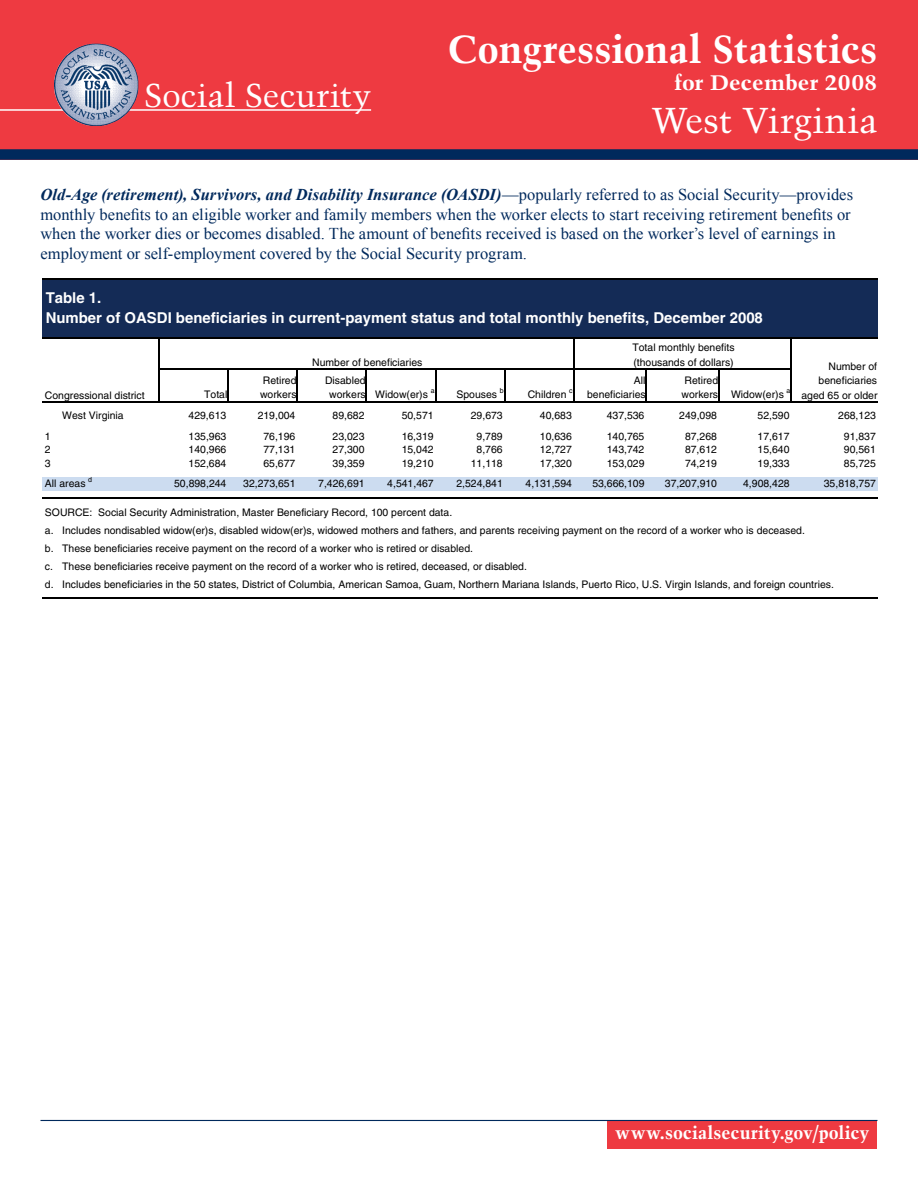
<style>
.page{position:relative;width:918px;height:1188px;background:#fff}
.page>*{position:absolute;margin:0;border:0;box-sizing:border-box;transform-origin:0 0}
.Front_Page_Title{font:700 39px "Trump Mediaeval";color:#fff}
.State_Name{font:36px "Trump Mediaeval";color:#fff}
.Front_Page_SS_Name_w{font:33px "Trump Mediaeval";letter-spacing:-.005em;color:#fff}
.Front_Page_Date{font:700 21px "Trump Mediaeval";color:#fff;scale:1.1 1}
.Front_Page_URL{font:700 18px "Trump Mediaeval";letter-spacing:.005em;color:#fff}
.ParaFirst{font:16.5px/19.5px "Times New Roman";color:#00295c}
.t1{font:700 15px/19.5px "Helvetica";color:#fff}
.t2{font:10.5px/14.2px "Helvetica";color:#000}
.t3{font:7.05px "Helvetica";color:#000}
.s1{font-weight:700;font-style:italic}
</style>
<div class="page">
<div style="left:0;top:0;width:918px;height:160px;background:#ee3a41"></div>
<div style="left:0;top:149px;width:918px;height:11px;background:#00295c"></div>
<hr style="left:0;top:109px;width:371px;height:2px;background:#fff">
<img style="left:54px;top:44px;width:84px;height:82px">
<div style="left:608px;top:1121px;width:270px;height:28px;background:#ee3a41"></div>
<hr style="left:40px;top:1120px;width:838px;height:1px;background:#00295c">
<div style="left:43px;top:279px;width:835px;height:59px;background:#142b56"></div>
<div style="left:43px;top:477px;width:835px;height:14px;background:#ccdcf0"></div>
<hr style="left:158px;top:339px;width:2px;height:63px;background:#000">
<hr style="left:573px;top:339px;width:2px;height:63px;background:#000">
<hr style="left:791px;top:339px;width:1px;height:63px;background:#000">
<hr style="left:227px;top:370px;width:2px;height:32px;background:#000">
<hr style="left:297px;top:370px;width:1px;height:32px;background:#000">
<hr style="left:366px;top:370px;width:1px;height:32px;background:#000">
<hr style="left:435px;top:370px;width:1px;height:32px;background:#000">
<hr style="left:504px;top:370px;width:1px;height:32px;background:#000">
<hr style="left:646px;top:370px;width:1px;height:32px;background:#000">
<hr style="left:718px;top:370px;width:2px;height:32px;background:#000">
<hr style="left:43px;top:278px;width:835px;height:2px;background:#000">
<hr style="left:43px;top:337px;width:835px;height:2px;background:#000">
<hr style="left:160px;top:368px;width:632px;height:2px;background:#000">
<hr style="left:43px;top:401px;width:835px;height:1px;background:#000">
<hr style="left:43px;top:497px;width:835px;height:1px;background:#000">
<hr style="left:43px;top:597px;width:835px;height:1px;background:#000">
<p class="Front_Page_SS_Name_w" style="left:144px;top:75px;width:228px">Social Security</p>
<p class="Front_Page_Title" style="left:447px;top:24px;width:432px">Congressional Statistics</p>
<p class="Front_Page_Date" style="left:674px;top:69px;width:186px">for December 2008</p>
<p class="State_Name" style="left:652px;top:98px;width:227px">West Virginia</p>
<p class="ParaFirst" style="left:40px;top:185px;width:814px"><span class="s1">Old-Age (retirement), Survivors, and Disability Insurance (OASDI)</span>—popularly referred to as Social Security—provides monthly benefits to an eligible worker and family members when the worker elects to start receiving retirement benefits or when the worker dies or becomes disabled. The amount of benefits received is based on the worker’s level of earnings in employment or self-employment covered by the Social Security program.</p>
<p class="t1" style="left:46px;top:288px;width:719px">Table 1.<br>Number of OASDI beneficiaries in current-payment status and total monthly benefits, December 2008</p>
<p class="t2" style="left:45px;top:388px;width:101px">Congressional district</p>
<p class="t2" style="left:632px;top:341px;width:104px">Total monthly benefits (thousands of dollars)</p>
<p class="t2" style="left:312px;top:355px;width:112px">Number of beneficiaries</p>
<p class="t2" style="left:819px;top:359px;width:60px;text-align:right">Number of beneficiaries</p>
<p class="t2" style="left:587px;top:373px;width:60px;text-align:right">All beneficiaries</p>
<p class="t2" style="left:682px;top:373px;width:104px">Retired<br>workers Widow(er)s</p>
<p class="t2" style="left:260px;top:373px;width:38px">Retired workers</p>
<p class="t2" style="left:329px;top:373px;width:100px;text-indent:-4px">Disabled<br>workers Widow(er)s</p>
<p class="t3" style="left:431px;top:387px;width:5px">a</p>
<p class="t2" style="left:456px;top:388px;width:42px">Spouses</p>
<p class="t3" style="left:500px;top:387px;width:5px">b</p>
<p class="t2" style="left:528px;top:388px;width:40px">Children</p>
<p class="t3" style="left:569px;top:387px;width:5px">c</p>
<p class="t3" style="left:787px;top:387px;width:5px">a</p>
<p class="t2" style="left:204px;top:388px;width:25px">Total</p>
<p class="t2" style="left:801px;top:388px;width:78px">aged 65 or older</p>
<p class="t2" style="left:62px;top:408px;width:63px">West Virginia</p>
<p class="t2" style="left:189px;top:408px;width:39px">429,613</p>
<p class="t2" style="left:258px;top:408px;width:39px">219,004</p>
<p class="t2" style="left:333px;top:408px;width:33px">89,682</p>
<p class="t2" style="left:402px;top:408px;width:33px">50,571</p>
<p class="t2" style="left:471px;top:408px;width:33px">29,673</p>
<p class="t2" style="left:540px;top:408px;width:33px">40,683</p>
<p class="t2" style="left:607px;top:408px;width:39px">437,536</p>
<p class="t2" style="left:679px;top:408px;width:39px">249,098</p>
<p class="t2" style="left:758px;top:408px;width:33px">52,590</p>
<p class="t2" style="left:838px;top:408px;width:39px">268,123</p>
<p class="t2" style="left:45px;top:429px;width:7px">1</p>
<p class="t2" style="left:189px;top:429px;width:39px">135,963</p>
<p class="t2" style="left:263px;top:429px;width:33px">76,196</p>
<p class="t2" style="left:333px;top:429px;width:33px">23,023</p>
<p class="t2" style="left:402px;top:429px;width:33px">16,319</p>
<p class="t2" style="left:477px;top:429px;width:28px">9,789</p>
<p class="t2" style="left:540px;top:429px;width:33px">10,636</p>
<p class="t2" style="left:607px;top:429px;width:39px">140,765</p>
<p class="t2" style="left:685px;top:429px;width:33px">87,268</p>
<p class="t2" style="left:758px;top:429px;width:33px">17,617</p>
<p class="t2" style="left:844px;top:429px;width:33px">91,837</p>
<p class="t2" style="left:45px;top:442px;width:7px">2</p>
<p class="t2" style="left:189px;top:442px;width:39px">140,966</p>
<p class="t2" style="left:263px;top:442px;width:33px">77,131</p>
<p class="t2" style="left:333px;top:442px;width:33px">27,300</p>
<p class="t2" style="left:402px;top:442px;width:33px">15,042</p>
<p class="t2" style="left:477px;top:442px;width:28px">8,766</p>
<p class="t2" style="left:540px;top:442px;width:33px">12,727</p>
<p class="t2" style="left:607px;top:442px;width:39px">143,742</p>
<p class="t2" style="left:685px;top:442px;width:33px">87,612</p>
<p class="t2" style="left:758px;top:442px;width:33px">15,640</p>
<p class="t2" style="left:844px;top:442px;width:33px">90,561</p>
<p class="t2" style="left:45px;top:456px;width:7px">3</p>
<p class="t2" style="left:189px;top:456px;width:39px">152,684</p>
<p class="t2" style="left:263px;top:456px;width:33px">65,677</p>
<p class="t2" style="left:333px;top:456px;width:33px">39,359</p>
<p class="t2" style="left:402px;top:456px;width:33px">19,210</p>
<p class="t2" style="left:471px;top:456px;width:33px">11,118</p>
<p class="t2" style="left:540px;top:456px;width:33px">17,320</p>
<p class="t2" style="left:607px;top:456px;width:39px">153,029</p>
<p class="t2" style="left:685px;top:456px;width:33px">74,219</p>
<p class="t2" style="left:758px;top:456px;width:33px">19,333</p>
<p class="t2" style="left:844px;top:456px;width:33px">85,725</p>
<p class="t2" style="left:45px;top:477px;width:42px">All areas</p>
<p class="t3" style="left:88px;top:476px;width:5px">d</p>
<p class="t2" style="left:174px;top:477px;width:54px">50,898,244</p>
<p class="t2" style="left:243px;top:477px;width:54px">32,273,651</p>
<p class="t2" style="left:318px;top:477px;width:48px">7,426,691</p>
<p class="t2" style="left:387px;top:477px;width:48px">4,541,467</p>
<p class="t2" style="left:456px;top:477px;width:48px">2,524,841</p>
<p class="t2" style="left:526px;top:477px;width:48px">4,131,594</p>
<p class="t2" style="left:592px;top:477px;width:54px">53,666,109</p>
<p class="t2" style="left:665px;top:477px;width:54px">37,207,910</p>
<p class="t2" style="left:743px;top:477px;width:48px">4,908,428</p>
<p class="t2" style="left:824px;top:477px;width:54px">35,818,757</p>
<p class="t2" style="left:45px;top:503px;width:790px;line-height:18.1px">SOURCE: Social Security Administration, Master Beneficiary Record, 100 percent data.<br>a. Includes nondisabled widow(er)s, disabled widow(er)s, widowed mothers and fathers, and parents receiving payment on the record of a worker who is deceased.<br>b. These beneficiaries receive payment on the record of a worker who is retired or disabled.<br>c. These beneficiaries receive payment on the record of a worker who is retired, deceased, or disabled.<br>d. Includes beneficiaries in the 50 states, District of Columbia, American Samoa, Guam, Northern Mariana Islands, Puerto Rico, U.S. Virgin Islands, and foreign countries.</p>
<p class="Front_Page_URL" style="left:615px;top:1121px;width:256px">www.socialsecurity.gov/policy</p>
</div>
